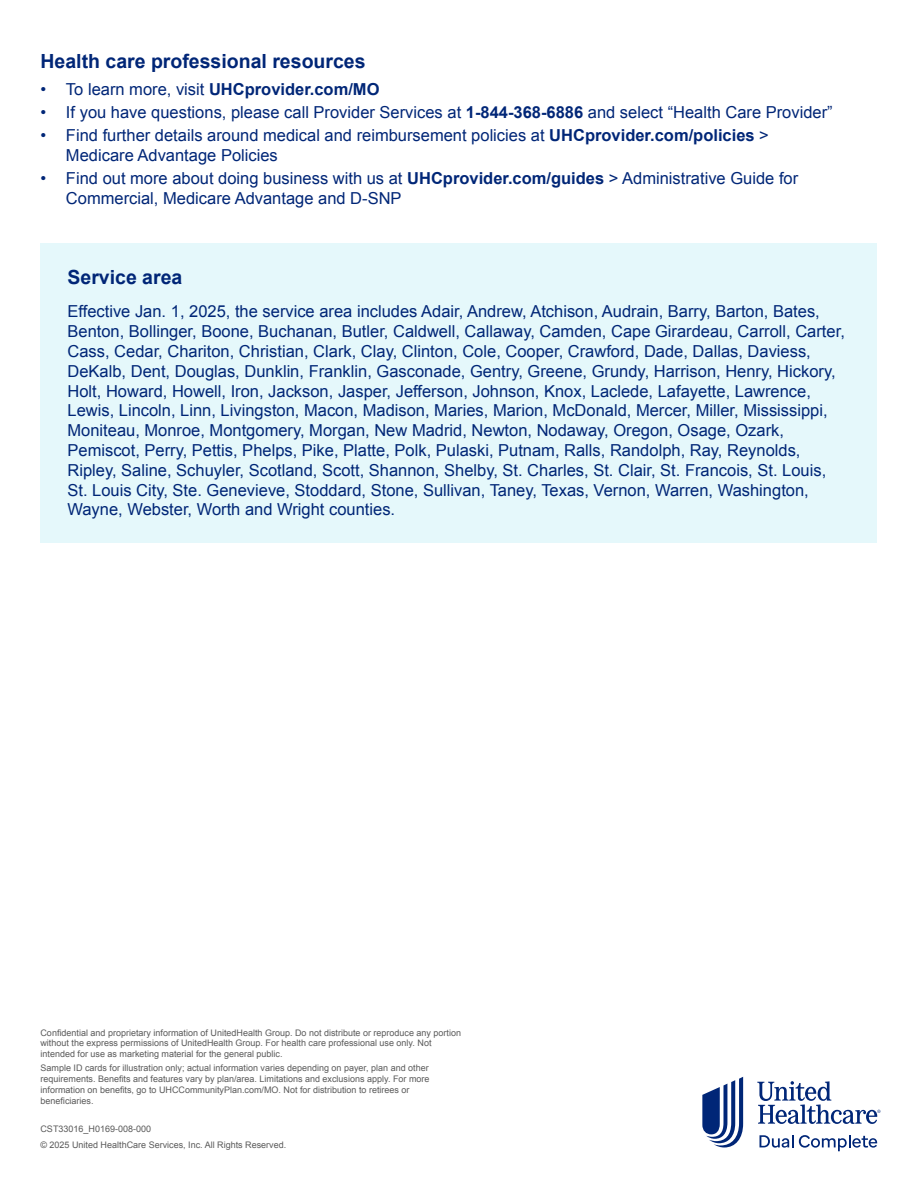
<style>
.page{position:relative;width:918px;height:1188px;background:#fff}
.page>*{position:absolute;margin:0;border:0;box-sizing:border-box;transform-origin:0 0}
.A{font:700 19.5px "Arial";color:#002677}
.t1{font:16.5px/19.8px "Arial";color:#002677}
.Body{font:9px/10.8px "Arial";color:#5a5a5a}
.s1{font-weight:700}
</style>
<div class="page">
<svg style="left:702px;top:1077px;width:41px;height:71px"></svg>
<svg style="left:760px;top:1135px;width:33px;height:13px"></svg>
<svg style="left:799px;top:1135px;width:78px;height:16px"></svg>
<svg style="left:757px;top:1081px;width:123px;height:43px"></svg>
<div style="left:40px;top:243px;width:838px;height:299px;background:#e5f8fb"></div>
<p class="A" style="left:40px;top:49px;width:327px">Health care professional resources</p>
<p class="t1" style="left:40px;top:79px;width:341px">• To learn more, visit <span class="s1">UHCprovider.com/MO</span></p>
<p class="t1" style="left:40px;top:102px;width:794px">• If you have questions, please call Provider Services at <span class="s1">1-844-368-6886</span> and select “Health Care Provider”</p>
<p class="t1" style="left:66px;top:126px;width:704px;text-indent:-25px">• Find further details around medical and reimbursement policies at <span class="s1">UHCprovider.com/policies</span> &gt;<br>Medicare Advantage Policies</p>
<p class="t1" style="left:66px;top:169px;width:734px;text-indent:-25px">• Find out more about doing business with us at <span class="s1">UHCprovider.com/guides</span> &gt; Administrative Guide for<br>Commercial, Medicare Advantage and D-SNP</p>
<p class="A" style="left:68px;top:265px;width:116px">Service area</p>
<p class="t1" style="left:68px;top:302px;width:779px">Effective Jan. 1, 2025, the service area includes Adair, Andrew, Atchison, Audrain, Barry, Barton, Bates, Benton, Bollinger, Boone, Buchanan, Butler, Caldwell, Callaway, Camden, Cape Girardeau, Carroll, Carter, Cass, Cedar, Chariton, Christian, Clark, Clay, Clinton, Cole, Cooper, Crawford, Dade, Dallas, Daviess, DeKalb, Dent, Douglas, Dunklin, Franklin, Gasconade, Gentry, Greene, Grundy, Harrison, Henry, Hickory, Holt, Howard, Howell, Iron, Jackson, Jasper, Jefferson, Johnson, Knox, Laclede, Lafayette, Lawrence, Lewis, Lincoln, Linn, Livingston, Macon, Madison, Maries, Marion, McDonald, Mercer, Miller, Mississippi, Moniteau, Monroe, Montgomery, Morgan, New Madrid, Newton, Nodaway, Oregon, Osage, Ozark, Pemiscot, Perry, Pettis, Phelps, Pike, Platte, Polk, Pulaski, Putnam, Ralls, Randolph, Ray, Reynolds, Ripley, Saline, Schuyler, Scotland, Scott, Shannon, Shelby, St. Charles, St. Clair, St. Francois, St. Louis, St. Louis City, Ste. Genevieve, Stoddard, Stone, Sullivan, Taney, Texas, Vernon, Warren, Washington, Wayne, Webster, Worth and Wright counties.</p>
<p class="Body" style="left:40px;top:1027px;width:422px">Confidential and proprietary information of UnitedHealth Group. Do not distribute or reproduce any portion without the express permissions of UnitedHealth Group. For health care professional use only. Not intended for use as marketing material for the general public.</p>
<p class="Body" style="left:40px;top:1063px;width:391px">Sample ID cards for illustration only; actual information varies depending on payer, plan and other requirements. Benefits and features vary by plan/area. Limitations and exclusions apply. For more information on benefits, go to UHCCommunityPlan.com/MO. Not for distribution to retirees or beneficiaries.</p>
<p class="Body" style="left:40px;top:1123px;width:112px">CST33016_H0169-008-000</p>
<p class="Body" style="left:40px;top:1139px;width:247px">© 2025 United HealthCare Services, Inc. All Rights Reserved.</p>
</div>
